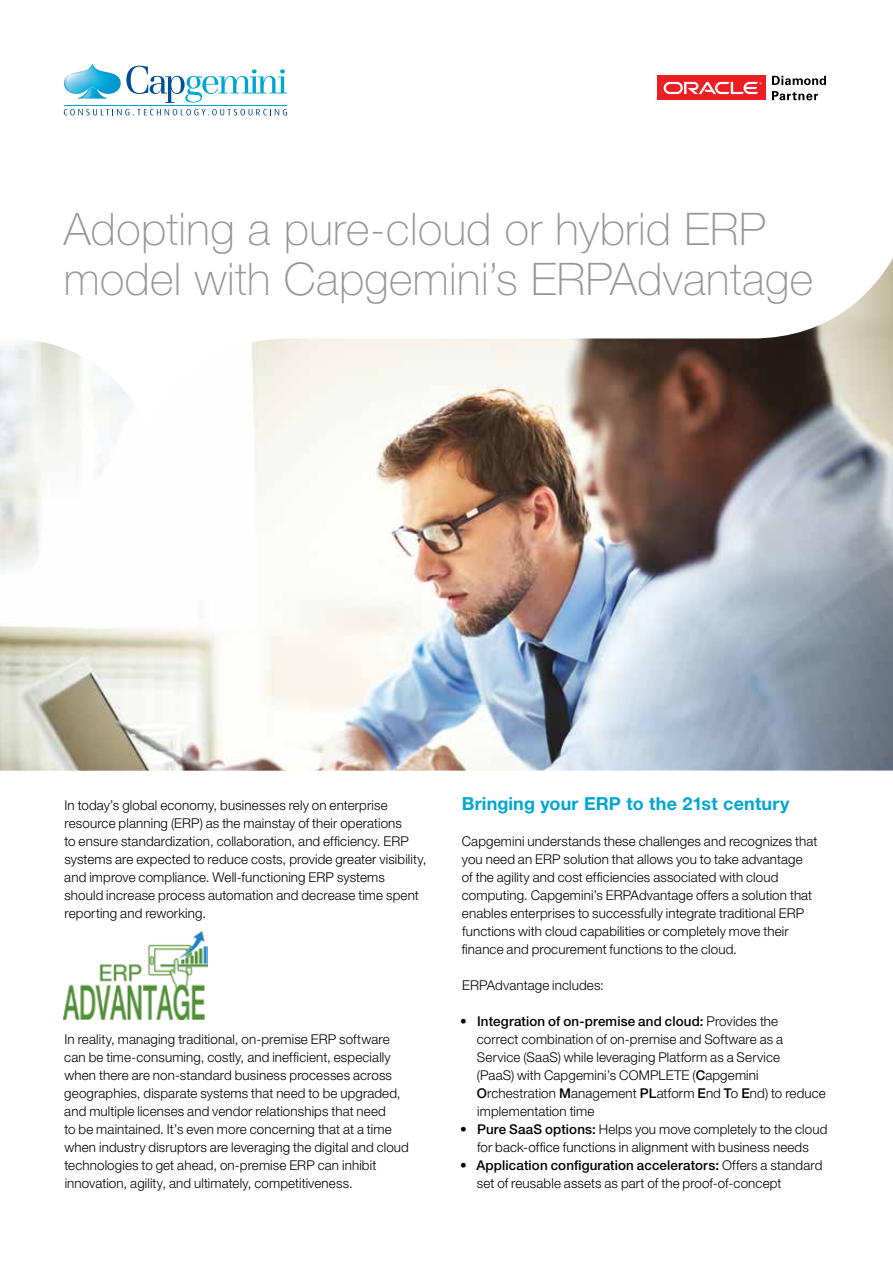
<style>
.page{position:relative;width:893px;height:1263px;background:#fff}
.page>*{position:absolute;margin:0;border:0;box-sizing:border-box;transform-origin:0 0}
.t1{font:100 45px/49.5px "Helvetica Neue LT Std";letter-spacing:.01em;color:#939598}
.t2{font:700 18px "Helvetica Neue LT Std";letter-spacing:.005em;color:#00a6d3}
.t3{font:300 13.5px/18px "Helvetica Neue LT Std";letter-spacing:.01em;color:#000}
.s1{font-weight:500}
</style>
<div class="page">
<img style="left:0;top:258px;width:893px;height:513px">
<svg style="left:64px;top:64px;width:223px;height:39px"></svg>
<svg style="left:64px;top:109px;width:223px;height:6px"></svg>
<hr style="left:64px;top:105px;width:223px;height:1px;background:#00a6d3">
<div style="left:657px;top:76px;width:109px;height:24px;background:#ed1d24"></div>
<svg style="left:664px;top:82px;width:98px;height:12px"></svg>
<svg style="left:772px;top:76px;width:54px;height:9px"></svg>
<svg style="left:772px;top:91px;width:46px;height:9px"></svg>
<img style="left:64px;top:931px;width:144px;height:89px">
<h1 class="t1" style="left:64px;top:205px;width:751px">Adopting a pure-cloud or hybrid ERP model with Capgemini’s ERPAdvantage</h1>
<p class="t3" style="left:64px;top:796px;width:364px">In today’s global economy, businesses rely on enterprise resource planning (ERP) as the mainstay of their operations<br>to ensure standardization, collaboration, and efficiency. ERP systems are expected to reduce costs, provide greater visibility, and improve compliance. Well-functioning ERP systems should increase process automation and decrease time spent reporting and reworking.</p>
<h2 class="t2" style="left:462px;top:792px;width:329px">Bringing your ERP to the 21st century</h2>
<p class="t3" style="left:462px;top:832px;width:357px">Capgemini understands these challenges and recognizes that you need an ERP solution that allows you to take advantage<br>of the agility and cost efficiencies associated with cloud computing. Capgemini’s ERPAdvantage offers a solution that enables enterprises to successfully integrate traditional ERP functions with cloud capabilities or completely move their finance and procurement functions to the cloud.</p>
<p class="t3" style="left:462px;top:976px;width:143px">ERPAdvantage includes:</p>
<p class="t3" style="left:477px;top:1012px;width:351px;text-indent:-17px"><span class="s1">• Integration of on-premise and cloud:</span> Provides the<br>correct combination of on-premise and Software as a Service (SaaS) while leveraging Platform as a Service<br>(PaaS) with Capgemini’s COMPLETE (<span class="s1">C</span>apgemini <span class="s1">O</span>rchestration <span class="s1">M</span>anagement <span class="s1">PL</span>atform <span class="s1">E</span>nd <span class="s1">T</span>o <span class="s1">E</span>nd) to reduce implementation time</p>
<p class="t3" style="left:460px;top:1120px;width:369px;text-align:center"><span class="s1">• Pure SaaS options:</span> Helps you move completely to the cloud for back-office functions in alignment with business needs</p>
<p class="t3" style="left:477px;top:1156px;width:347px;text-indent:-17px"><span class="s1">• Application configuration accelerators:</span> Offers a standard set of reusable assets as part of the proof-of-concept</p>
<p class="t3" style="left:64px;top:1030px;width:346px">In reality, managing traditional, on-premise ERP software can be time-consuming, costly, and inefficient, especially when there are non-standard business processes across geographies, disparate systems that need to be upgraded, and multiple licenses and vendor relationships that need<br>to be maintained. It’s even more concerning that at a time when industry disruptors are leveraging the digital and cloud technologies to get ahead, on-premise ERP can inhibit innovation, agility, and ultimately, competitiveness.</p>
</div>
